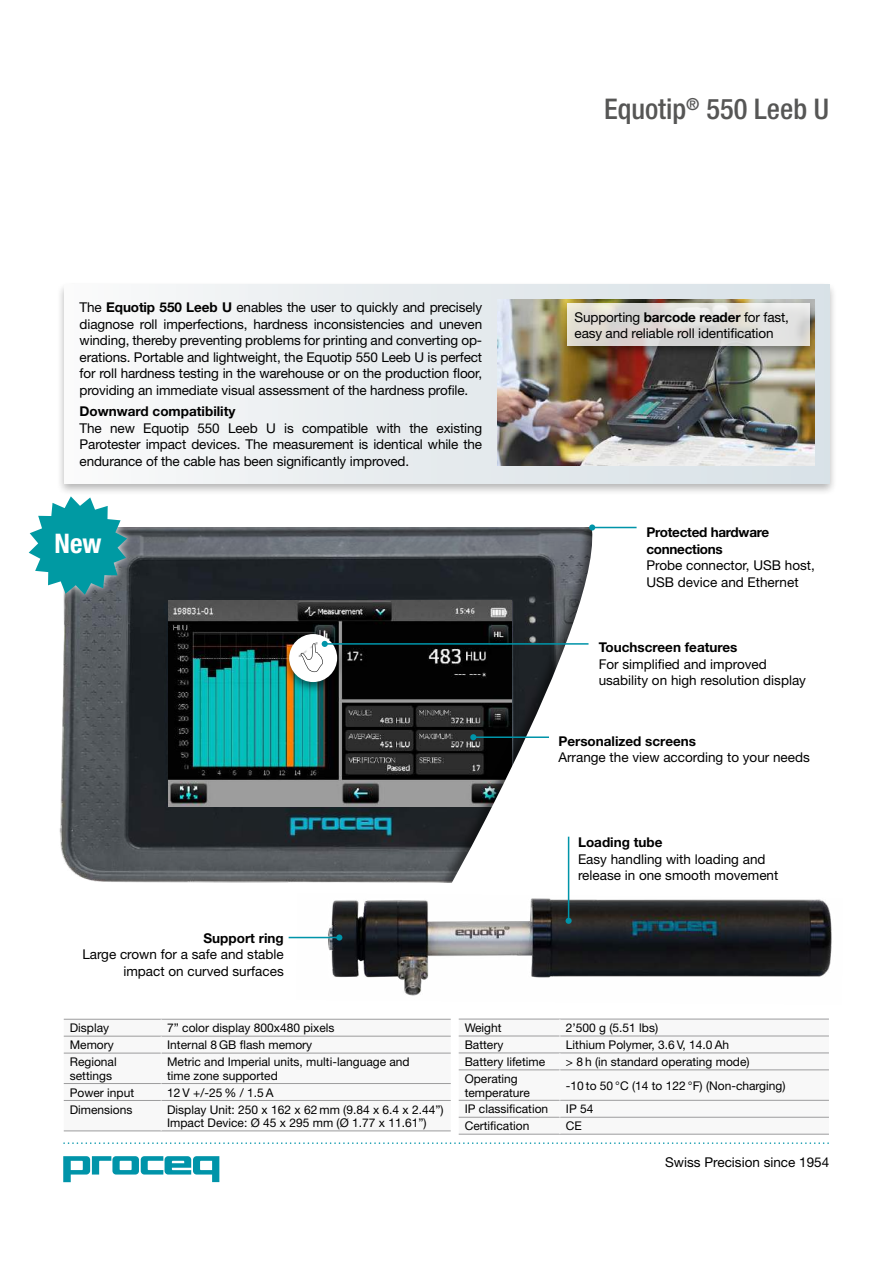
<style>
.page{position:relative;width:893px;height:1263px;background:#fff}
.page>*{position:absolute;margin:0;border:0;box-sizing:border-box;transform-origin:0 0}
.t1{font:500 condensed 28.5px "Helvetica Neue";color:#565655}
.t2{font:700 condensed 27px "Helvetica Neue";color:#fff}
.t3{font:13.5px/16.5px "Helvetica Neue";color:#000}
.t4{font:700 13.5px "Helvetica Neue";color:#000}
.t5{font:700 13.5px/16.5px "Helvetica Neue";letter-spacing:-.02em;color:#000}
.t6{font:12px/13.5px "Helvetica Neue";color:#000}
.s1{font-weight:700}
</style>
<div class="page">
<svg style="left:63px;top:1156px;width:156px;height:26px"></svg>
<svg style="left:64px;top:1142px;width:764px;height:2px"></svg>
<img style="left:59px;top:527px;width:361px;height:356px">
<hr style="left:64px;top:1131px;width:97px;height:1px;background:#9c9c9d">
<hr style="left:161px;top:1131px;width:290px;height:1px;background:#9c9c9d">
<svg style="left:64px;top:1019px;width:387px;height:112px"></svg>
<hr style="left:161px;top:1101px;width:1px;height:30px;background:#f8f8f8">
<hr style="left:459px;top:1134px;width:101px;height:1px;background:#9c9c9d">
<hr style="left:560px;top:1134px;width:269px;height:1px;background:#9c9c9d">
<svg style="left:459px;top:1019px;width:370px;height:115px"></svg>
<img style="left:169px;top:601px;width:251px;height:205px">
<div style="left:281px;top:630px;width:64px;height:64px;background:#000;opacity:.5"></div>
<div style="left:289px;top:634px;width:48px;height:48px;background:#fff;border-radius:50%"></div>
<div style="left:420px;top:499px;width:202px;height:423px;background:#000;opacity:.5"></div>
<svg style="left:433px;top:526px;width:11px;height:357px;background:#3c3e40"></svg>
<svg style="left:444px;top:526px;width:193px;height:357px"></svg>
<hr style="left:473px;top:736px;width:76px;height:2px;background:#0094a9">
<svg style="left:470px;top:734px;width:6px;height:6px"></svg>
<hr style="left:325px;top:643px;width:263px;height:2px;background:#0094a9">
<svg style="left:301px;top:641px;width:27px;height:31px"></svg>
<div style="left:31px;top:883px;width:749px;height:40px;background:#fff"></div>
<img style="left:296px;top:892px;width:536px;height:104px">
<hr style="left:289px;top:937px;width:50px;height:1px;background:#0094a9">
<svg style="left:336px;top:934px;width:6px;height:6px"></svg>
<hr style="left:568px;top:837px;width:1px;height:84px;background:#0094a9">
<svg style="left:566px;top:918px;width:6px;height:6px"></svg>
<div style="left:22px;top:459px;width:748px;height:67px;background:#fff"></div>
<div style="left:56px;top:281px;width:782px;height:215px;background:#000;opacity:.5"></div>
<div style="left:64px;top:285px;width:765px;height:198px;background:linear-gradient(to right,#f9fafb,#d0d9dc)"></div>
<img style="left:498px;top:300px;width:316px;height:166px">
<div style="left:22px;top:490px;width:112px;height:111px;background:#fff;opacity:.8"></div>
<svg style="left:29px;top:496px;width:98px;height:99px"></svg>
<div style="left:559px;top:300px;width:258px;height:58px;background:#000;opacity:.5"></div>
<svg style="left:567px;top:304px;width:242px;height:42px;background:#dedcd8"></svg>
<hr style="left:592px;top:527px;width:45px;height:1px;background:#0094a9">
<svg style="left:589px;top:524px;width:6px;height:6px"></svg>
<p class="t3" style="left:80px;top:299px;width:404px;text-align:justify">The <span class="s1">Equotip 550 Leeb U</span> enables the user to quickly and precisely diagnose roll imperfections, hardness inconsistencies and uneven winding, thereby preventing problems for printing and converting op&shy;erations. Portable and lightweight, the Equotip 550 Leeb U is perfect for roll hardness testing in the warehouse or on the production floor, providing an immediate visual assessment of the hardness profile.</p>
<p class="t4" style="left:80px;top:403px;width:157px">Downward compatibility</p>
<p class="t3" style="left:80px;top:419px;width:404px;text-align:justify">The new Equotip 550 Leeb U is compatible with the existing Parotester impact devices. The measurement is identical while the endurance of the cable has been significantly improved.</p>
<h2 class="t2" style="left:55px;top:527px;width:48px">New</h2>
<p class="t4" style="left:203px;top:929px;width:82px">Support ring</p>
<p class="t3" style="left:82px;top:946px;width:203px;text-align:right">Large crown for a safe and stable impact on curved surfaces</p>
<h1 class="t1" style="left:604px;top:92px;width:227px">Equotip<sup>®</sup> 550 Leeb U</h1>
<p class="t3" style="left:574px;top:309px;width:216px">Supporting <span class="s1">barcode reader</span> for fast, easy and reliable roll identification</p>
<p class="t5" style="left:646px;top:524px;width:124px">Protected hardware connections</p>
<p class="t3" style="left:646px;top:557px;width:170px">Probe connector, USB host,<br>USB device and Ethernet</p>
<p class="t4" style="left:599px;top:639px;width:140px">Touchscreen features</p>
<p class="t3" style="left:599px;top:656px;width:209px">For simplified and improved usability on high resolution display</p>
<p class="t4" style="left:558px;top:733px;width:139px">Personalized screens</p>
<p class="t3" style="left:558px;top:749px;width:253px">Arrange the view according to your needs</p>
<p class="t4" style="left:578px;top:834px;width:86px">Loading tube</p>
<p class="t3" style="left:578px;top:850px;width:202px">Easy handling with loading and release in one smooth movement</p>
<p class="t6" style="left:70px;top:1021px;width:41px">Display</p>
<p class="t6" style="left:167px;top:1021px;width:169px">7” color display 800x480 pixels</p>
<p class="t6" style="left:70px;top:1038px;width:46px">Memory</p>
<p class="t6" style="left:167px;top:1038px;width:147px">Internal 8 GB flash memory</p>
<p class="t6" style="left:70px;top:1055px;width:48px">Regional settings</p>
<p class="t6" style="left:167px;top:1055px;width:244px">Metric and Imperial units, multi-language and time zone supported</p>
<p class="t6" style="left:70px;top:1085px;width:66px">Power input</p>
<p class="t6" style="left:167px;top:1085px;width:108px">12 V +/-25 % / 1.5 A</p>
<p class="t6" style="left:70px;top:1102px;width:64px">Dimensions</p>
<p class="t6" style="left:167px;top:1102px;width:278px">Display Unit: 250 x 162 x 62 mm (9.84 x 6.4 x 2.44”)<br>Impact Device: Ø 45 x 295 mm (Ø 1.77 x 11.61”)</p>
<p class="t6" style="left:465px;top:1021px;width:38px">Weight</p>
<p class="t6" style="left:566px;top:1021px;width:94px">2’500 g (5.51 lbs)</p>
<p class="t6" style="left:465px;top:1038px;width:40px">Battery</p>
<p class="t6" style="left:566px;top:1038px;width:165px">Lithium Polymer, 3.6 V, 14.0 Ah</p>
<p class="t6" style="left:465px;top:1055px;width:82px">Battery lifetime</p>
<p class="t6" style="left:566px;top:1055px;width:185px">&gt; 8 h (in standard operating mode)</p>
<p class="t6" style="left:465px;top:1072px;width:67px">Operating temperature</p>
<p class="t6" style="left:566px;top:1079px;width:221px">-10 to 50 °C (14 to 122 °F) (Non-charging)</p>
<p class="t6" style="left:465px;top:1102px;width:85px">IP classification</p>
<p class="t6" style="left:566px;top:1102px;width:29px">IP 54</p>
<p class="t6" style="left:465px;top:1119px;width:66px">Certification</p>
<p class="t6" style="left:566px;top:1119px;width:17px">CE</p>
<p class="t3" style="left:665px;top:1154px;width:166px">Swiss Precision since 1954</p>
</div>
